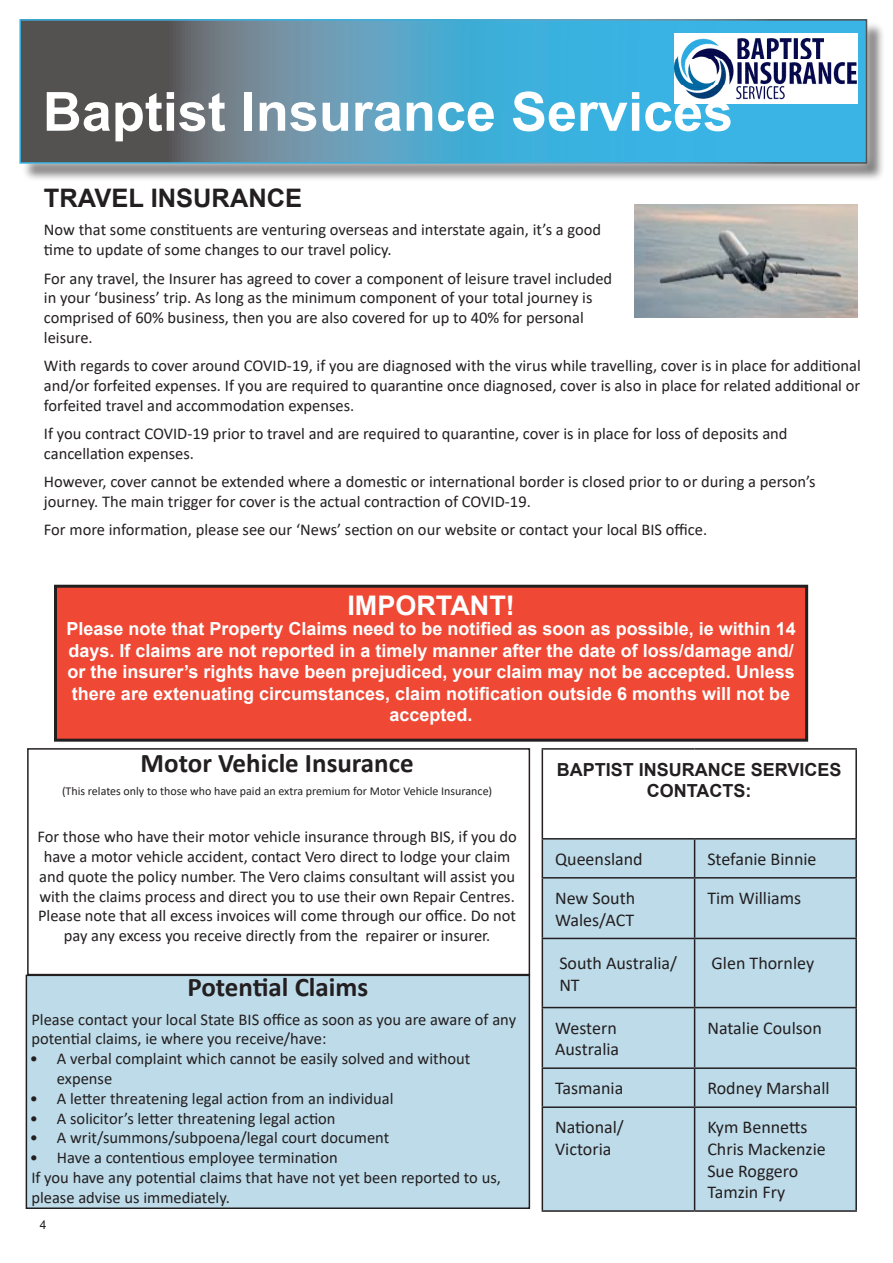
<style>
.page{position:relative;width:893px;height:1263px;background:#fff}
.page>*{position:absolute;margin:0;border:0;box-sizing:border-box;transform-origin:0 0}
.t1{font:700 54px "Arial";color:#fff}
.Heading_1{font:700 27px "Calibri";color:#231f20}
.Paragraph_Style_1{font:700 27px "Arial";color:#fff}
.Heading_1-2{font:700 25.5px "Arial";color:#231f20}
.t2{font:700 18px/21.6px "Arial";color:#fff;text-align:center}
.t3{font:18px/21.6px "Calibri";color:#231f20}
.t4{font:700 18px/21.6px "Arial";color:#231f20;text-align:center}
.Heading_1-3{font:16.5px/19.8px "Calibri";color:#231f20}
.Paragraph_Style_1-2{font:16.5px/19.8px "Calibri";color:#231f20}
.Heading_1-4{font:12px "Calibri";color:#231f20}
.t5{font:12px "Arial";color:#231f20}
</style>
<div class="page">
<div style="left:56px;top:586px;width:751px;height:154px;background:#ef4834"></div>
<div style="left:54px;top:585px;width:754px;height:157px;border:3px solid #231f20"></div>
<div style="left:543px;top:839px;width:312px;height:371px;background:#bddbe9"></div>
<hr style="left:542px;top:748px;width:153px;height:2px;background:#231f20">
<hr style="left:542px;top:750px;width:1px;height:88px;background:#231f20">
<hr style="left:695px;top:748px;width:162px;height:2px;background:#231f20">
<hr style="left:855px;top:750px;width:2px;height:88px;background:#231f20">
<hr style="left:542px;top:838px;width:153px;height:1px;background:#231f20">
<hr style="left:542px;top:839px;width:1px;height:38px;background:#231f20">
<hr style="left:695px;top:838px;width:162px;height:1px;background:#231f20">
<hr style="left:694px;top:839px;width:1px;height:38px;background:#231f20">
<hr style="left:855px;top:839px;width:2px;height:38px;background:#231f20">
<hr style="left:542px;top:877px;width:153px;height:1px;background:#231f20">
<hr style="left:542px;top:878px;width:1px;height:60px;background:#231f20">
<hr style="left:695px;top:877px;width:162px;height:1px;background:#231f20">
<hr style="left:694px;top:878px;width:1px;height:60px;background:#231f20">
<hr style="left:855px;top:878px;width:2px;height:60px;background:#231f20">
<hr style="left:542px;top:938px;width:153px;height:1px;background:#231f20">
<hr style="left:542px;top:939px;width:1px;height:68px;background:#231f20">
<hr style="left:695px;top:938px;width:162px;height:1px;background:#231f20">
<hr style="left:694px;top:939px;width:1px;height:68px;background:#231f20">
<hr style="left:855px;top:939px;width:2px;height:68px;background:#231f20">
<hr style="left:542px;top:1007px;width:153px;height:1px;background:#231f20">
<hr style="left:542px;top:1008px;width:1px;height:59px;background:#231f20">
<hr style="left:695px;top:1007px;width:162px;height:1px;background:#231f20">
<hr style="left:694px;top:1008px;width:1px;height:59px;background:#231f20">
<hr style="left:855px;top:1008px;width:2px;height:59px;background:#231f20">
<hr style="left:542px;top:1067px;width:153px;height:2px;background:#231f20">
<hr style="left:542px;top:1069px;width:1px;height:37px;background:#231f20">
<hr style="left:695px;top:1067px;width:162px;height:2px;background:#231f20">
<hr style="left:694px;top:1069px;width:1px;height:37px;background:#231f20">
<hr style="left:855px;top:1069px;width:2px;height:37px;background:#231f20">
<hr style="left:542px;top:1106px;width:153px;height:2px;background:#231f20">
<hr style="left:542px;top:1108px;width:1px;height:102px;background:#231f20">
<hr style="left:695px;top:1106px;width:162px;height:2px;background:#231f20">
<hr style="left:694px;top:1108px;width:1px;height:102px;background:#231f20">
<hr style="left:855px;top:1108px;width:2px;height:102px;background:#231f20">
<hr style="left:542px;top:1210px;width:153px;height:2px;background:#231f20">
<hr style="left:695px;top:1210px;width:162px;height:2px;background:#231f20">
<div style="left:27px;top:748px;width:503px;height:227px;border:2px solid #231f20"></div>
<div style="left:26px;top:975px;width:503px;height:233px;background:#bddbe9"></div>
<div style="left:26px;top:974px;width:504px;height:235px;border:2px solid #231f20"></div>
<img style="left:634px;top:204px;width:223px;height:114px">
<div style="left:22px;top:22px;width:864px;height:161px;background:#231f20;opacity:.75"></div>
<div style="left:10px;top:10px;width:867px;height:163px;background:#fff;opacity:.75"></div>
<svg style="left:22px;top:22px;width:842px;height:139px;background:#5092ae"></svg>
<img style="left:674px;top:33px;width:183px;height:71px">
<h1 class="t1" style="left:43px;top:74px;width:692px">Baptist Insurance Services</h1>
<p class="Heading_1-2" style="left:44px;top:180px;width:260px">TRAVEL INSURANCE</p>
<p class="Heading_1-3" style="left:44px;top:220px;width:559px">Now that some constituents are venturing overseas and interstate again, it’s a good time to update of some changes to our travel policy.</p>
<p class="Heading_1-3" style="left:44px;top:268px;width:570px">For any travel, the Insurer has agreed to cover a component of leisure travel included in your ‘business’ trip. As long as the minimum component of your total journey is comprised of 60% business, then you are also covered for up to 40% for personal leisure.</p>
<p class="Heading_1-3" style="left:44px;top:355px;width:818px;text-align:justify">With regards to cover around COVID-19, if you are diagnosed with the virus while travelling, cover is in place for additional and/or forfeited expenses. If you are required to quarantine once diagnosed, cover is also in place for related additional or forfeited travel and accommodation expenses.</p>
<p class="Heading_1-3" style="left:44px;top:423px;width:745px">If you contract COVID-19 prior to travel and are required to quarantine, cover is in place for loss of deposits and cancellation expenses.</p>
<p class="Heading_1-3" style="left:44px;top:471px;width:773px">However, cover cannot be extended where a domestic or international border is closed prior to or during a person’s journey. The main trigger for cover is the actual contraction of COVID-19.</p>
<p class="Heading_1-3" style="left:44px;top:520px;width:665px">For more information, please see our ‘News’ section on our website or contact your local BIS office.</p>
<p class="Paragraph_Style_1" style="left:347px;top:586px;width:169px">IMPORTANT!</p>
<p class="t2" style="left:66px;top:618px;width:731px">Please note that Property Claims need to be notified as soon as possible, ie within 14 days. If claims are not reported in a timely manner after the date of loss/damage and/ or the insurer’s rights have been prejudiced, your claim may not be accepted. Unless there are extenuating circumstances, claim notification outside 6 months will not be accepted.</p>
<p class="t4" style="left:557px;top:758px;width:286px">BAPTIST INSURANCE SERVICES<br>CONTACTS:</p>
<p class="Heading_1" style="left:141px;top:743px;width:275px">Motor Vehicle Insurance</p>
<p class="Heading_1-4" style="left:62px;top:782px;width:432px">(This relates only to those who have paid an extra premium for Motor Vehicle Insurance)</p>
<p class="Paragraph_Style_1-2" style="left:37px;top:826px;width:481px;text-align:center">For those who have their motor vehicle insurance through BIS, if you do have a motor vehicle accident, contact Vero direct to lodge your claim and quote the policy number. The Vero claims consultant will assist you with the claims process and direct you to use their own Repair Centres.<br>Please note that all excess invoices will come through our office. Do not pay any excess you receive directly from the repairer or insurer.</p>
<p class="Heading_1" style="left:187px;top:968px;width:182px">Potential Claims</p>
<p class="Paragraph_Style_1-2" style="left:31px;top:1009px;width:486px">Please contact your local State BIS office as soon as you are aware of any potential claims, ie where you receive/have:</p>
<p class="Paragraph_Style_1-2" style="left:57px;top:1048px;width:415px;text-indent:-27px">• A verbal complaint which cannot be easily solved and without expense</p>
<p class="Paragraph_Style_1-2" style="left:30px;top:1088px;width:365px">• A letter threatening legal action from an individual</p>
<p class="Paragraph_Style_1-2" style="left:30px;top:1108px;width:307px">• A solicitor’s letter threatening legal action</p>
<p class="Paragraph_Style_1-2" style="left:30px;top:1128px;width:361px">• A writ/summons/subpoena/legal court document</p>
<p class="Paragraph_Style_1-2" style="left:30px;top:1147px;width:309px">• Have a contentious employee termination</p>
<p class="Paragraph_Style_1-2" style="left:31px;top:1167px;width:471px">If you have any potential claims that have not yet been reported to us, please advise us immediately.</p>
<p class="t3" style="left:555px;top:848px;width:89px">Queensland</p>
<p class="t3" style="left:707px;top:848px;width:111px">Stefanie Binnie</p>
<p class="t3" style="left:555px;top:887px;width:82px">New South<br>Wales/ACT</p>
<p class="t3" style="left:707px;top:887px;width:95px">Tim Williams</p>
<p class="t3" style="left:559px;top:952px;width:119px">South Australia/<br>NT</p>
<p class="t3" style="left:712px;top:952px;width:104px">Glen Thornley</p>
<p class="t3" style="left:555px;top:1016px;width:63px">Western</p>
<p class="t3" style="left:555px;top:1038px;width:66px">Australia</p>
<p class="t3" style="left:707px;top:1016px;width:116px">Natalie Coulson</p>
<p class="t3" style="left:555px;top:1077px;width:70px">Tasmania</p>
<p class="t3" style="left:707px;top:1077px;width:124px">Rodney Marshall</p>
<p class="t3" style="left:555px;top:1116px;width:70px">National/</p>
<p class="t3" style="left:555px;top:1138px;width:58px">Victoria</p>
<p class="t3" style="left:707px;top:1116px;width:102px">Kym Bennetts</p>
<p class="t3" style="left:707px;top:1138px;width:120px">Chris Mackenzie</p>
<p class="t3" style="left:707px;top:1159px;width:93px">Sue Roggero</p>
<p class="t3" style="left:707px;top:1181px;width:79px">Tamzin Fry</p>
<p class="t5" style="left:40px;top:1217px;width:8px">4</p>
</div>
